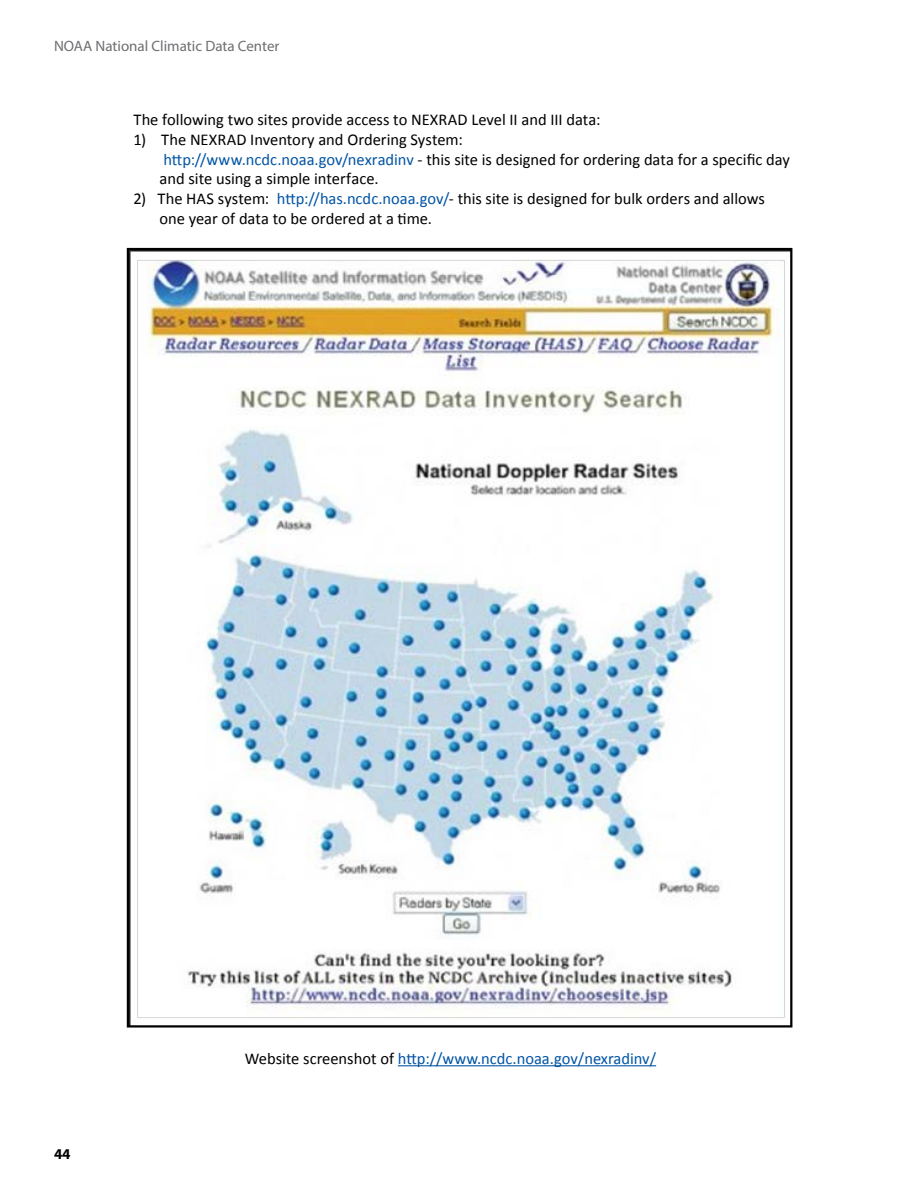
<style>
.page{position:relative;width:918px;height:1188px;background:#fff}
.page>*{position:absolute;margin:0;border:0;box-sizing:border-box;transform-origin:0 0}
.t1{font:16.5px/19.8px "Calibri";color:#000}
.t2{font:16.5px "Calibri";color:#0054a4}
.t3{font:15px "Myriad Pro";color:#6d6e71}
.t4{font:700 15px "Myriad Pro";color:#000}
.s1{color:#0054a4}
.s2{color:#000}
</style>
<div class="page">
<hr style="left:398px;top:1065px;width:258px;height:1px;background:#0054a4">
<img style="left:130px;top:251px;width:659px;height:774px">
<p class="t3" style="left:54px;top:37px;width:227px">NOAA National Climatic Data Center</p>
<p class="t1" style="left:134px;top:110px;width:468px">The following two sites provide access to NEXRAD Level II and III data:</p>
<p class="t1" style="left:160px;top:129px;width:632px;text-indent:-26px">1) The NEXRAD Inventory and Ordering System:<br><span class="s1">http://www.ncdc.noaa.gov/nexradinv</span> - this site is designed for ordering data for a specific day and site using a simple interface.</p>
<p class="t1" style="left:160px;top:189px;width:607px;text-indent:-26px">2) The HAS system: <span class="s1">http://has.ncdc.noaa.gov/</span>- this site is designed for bulk orders and allows one year of data to be ordered at a time.</p>
<p class="t4" style="left:54px;top:1144px;width:18px">44</p>
<p class="t2" style="left:245px;top:1048px;width:413px"><span class="s2">Website screenshot of</span> http://www.ncdc.noaa.gov/nexradinv/</p>
</div>
